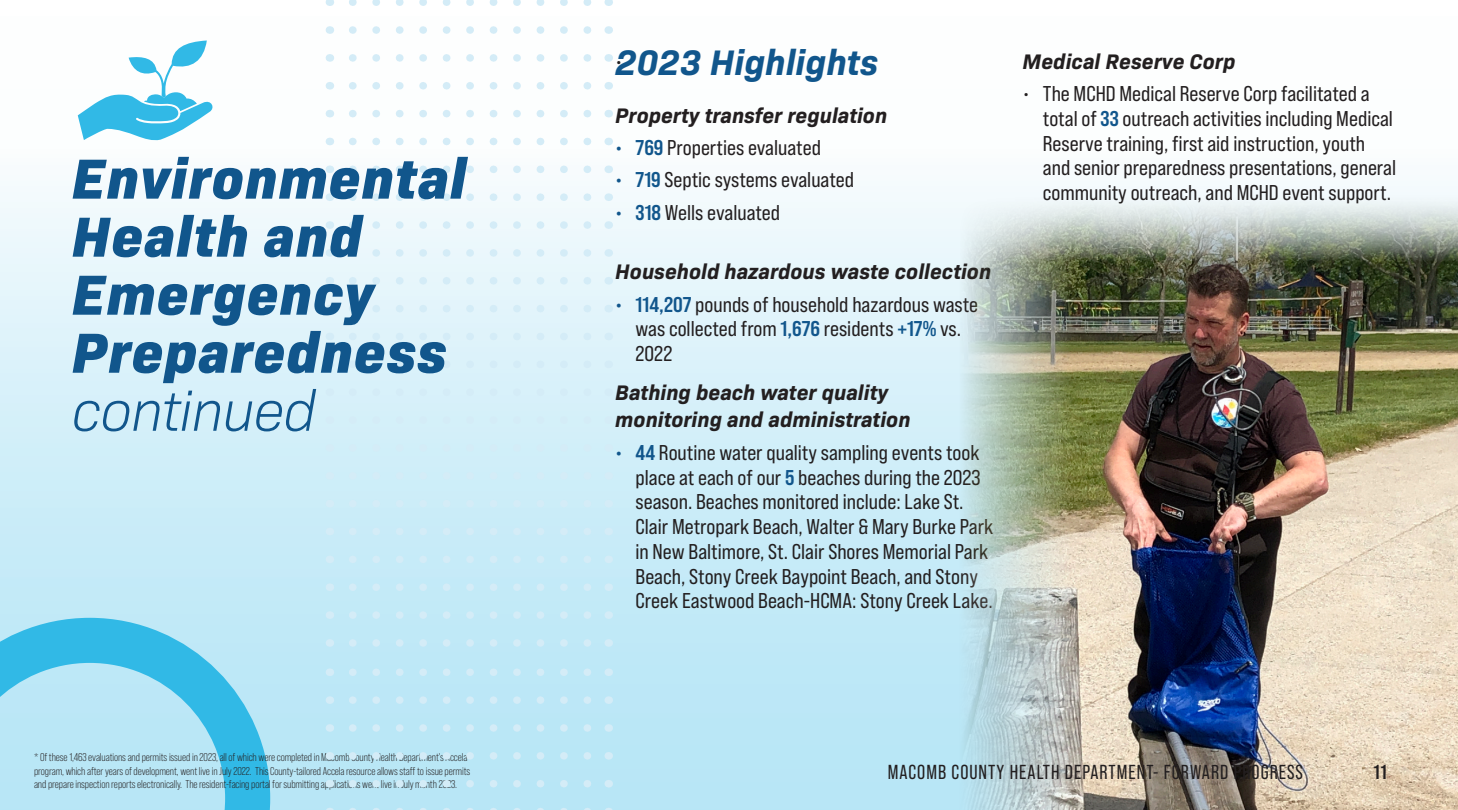
<style>
.page{position:relative;width:1458px;height:810px;background:#fff}
.page>*{position:absolute;margin:0;border:0;box-sizing:border-box;transform-origin:0 0}
.t1{font:italic 800 57.38px/58.1px "Bio Sans";letter-spacing:.02em;color:#11568c}
.t2{font:italic 700 36px "Bio Sans";color:#11568c}
.t3{font:21.38px/24.8px "Bebas Neue Pro Sm E Rg";color:#231f20}
.Paragraph_Style_1{font:italic 700 21.38px/27px "Bio Sans";color:#231f20}
.t4{font:20.25px "Bebas Neue Pro";letter-spacing:.05em;color:#231f20}
.t5{font:700 20.25px "Bebas Neue Pro";color:#231f20}
.t6{font:11.25px/13.5px "Bebas Neue Pro";letter-spacing:-.01em;color:#231f20}
.s1{font-weight:300}
.s2{font-family:"Bebas Neue Pro Sm E Bd";color:#11568c}
</style>
<div class="page">
<div style="left:0;top:148px;width:1458px;height:662px;background:linear-gradient(to bottom,#f3fafd,#b0e3f5)"></div>
<svg style="left:0;top:618px;width:270px;height:192px;background:#90d8f1"></svg>
<svg style="left:78px;top:40px;width:135px;height:101px"></svg>
<img style="left:959px;top:191px;width:499px;height:619px">
<svg style="left:353px;top:0;width:238px;height:6px"></svg>
<svg style="left:353px;top:26px;width:238px;height:8px"></svg>
<svg style="left:353px;top:54px;width:238px;height:8px"></svg>
<svg style="left:353px;top:82px;width:238px;height:8px"></svg>
<svg style="left:353px;top:110px;width:239px;height:7px"></svg>
<svg style="left:353px;top:138px;width:239px;height:7px"></svg>
<svg style="left:353px;top:166px;width:244px;height:7px"></svg>
<svg style="left:353px;top:193px;width:244px;height:8px"></svg>
<svg style="left:353px;top:221px;width:244px;height:8px"></svg>
<svg style="left:353px;top:249px;width:244px;height:8px;background:#e4f4fa"></svg>
<svg style="left:353px;top:277px;width:244px;height:8px;background:#e2f3f9"></svg>
<svg style="left:353px;top:305px;width:244px;height:7px;background:#def1f9"></svg>
<svg style="left:353px;top:333px;width:244px;height:7px;background:#dbf1f9"></svg>
<div style="left:353px;top:361px;width:244px;height:7px;background:#dbf2fa"></div>
<div style="left:353px;top:388px;width:244px;height:8px;background:#d8f1fa"></div>
<div style="left:353px;top:416px;width:244px;height:8px;background:#d4f0f9"></div>
<div style="left:353px;top:444px;width:244px;height:8px;background:#d1eff9"></div>
<div style="left:353px;top:472px;width:244px;height:8px;background:#ceeef9"></div>
<div style="left:353px;top:500px;width:244px;height:7px;background:#ccedf8"></div>
<svg style="left:353px;top:528px;width:244px;height:7px;background:#cbebf7"></svg>
<svg style="left:353px;top:556px;width:244px;height:7px;background:#c9ebf7"></svg>
<svg style="left:353px;top:583px;width:244px;height:8px;background:#c7eaf7"></svg>
<svg style="left:353px;top:611px;width:244px;height:8px;background:#c5e9f7"></svg>
<svg style="left:353px;top:639px;width:244px;height:8px;background:#c4e9f7"></svg>
<svg style="left:353px;top:668px;width:244px;height:8px;background:#c2e8f7"></svg>
<svg style="left:353px;top:696px;width:244px;height:8px;background:#c1e8f7"></svg>
<svg style="left:353px;top:724px;width:244px;height:8px;background:#c0e8f6"></svg>
<svg style="left:353px;top:752px;width:244px;height:8px;background:#bfe8f6"></svg>
<svg style="left:353px;top:780px;width:244px;height:8px;background:#bee7f6"></svg>
<svg style="left:353px;top:808px;width:244px;height:2px"></svg>
<p class="t1" style="left:72px;top:145px;width:396px">Environmental<br>Health and<br>Emergency<br>Preparedness <span class="s1">continued</span></p>
<p class="t6" style="left:34px;top:751px;width:438px">* Of these 1,463 evaluations and permits issued in 2023, all of which were completed in Macomb County Health Department's Accela program, which after years of development, went live in July 2022. This County-tailored Accela resource allows staff to issue permits and prepare inspection reports electronically. The resident-facing portal for submitting applications went live in July month 2023.</p>
<p class="t2" style="left:615px;top:35px;width:265px">2023 Highlights</p>
<p class="t3" style="left:615px;top:48px;width:9px">•</p>
<p class="Paragraph_Style_1" style="left:615px;top:100px;width:273px">Property transfer regulation</p>
<p class="t3" style="left:615px;top:135px;width:207px"><span class="s2">• 769</span> Properties evaluated</p>
<p class="t3" style="left:615px;top:167px;width:240px"><span class="s2">• 719</span> Septic systems evaluated</p>
<p class="t3" style="left:615px;top:200px;width:166px"><span class="s2">• 318</span> Wells evaluated</p>
<p class="Paragraph_Style_1" style="left:615px;top:257px;width:377px">Household hazardous waste collection</p>
<p class="t3" style="left:636px;top:292px;width:344px;text-indent:-20px"><span class="s2">• 114,207</span> pounds of household hazardous waste was collected from <span class="s2">1,676</span> residents <span class="s2">+17%</span> vs.<br>2022</p>
<p class="Paragraph_Style_1" style="left:615px;top:378px;width:297px">Bathing beach water quality monitoring and administration</p>
<p class="t3" style="left:636px;top:440px;width:359px;text-indent:-20px"><span class="s2">• 44</span> Routine water quality sampling events took place at each of our <span class="s2">5</span> beaches during the 2023 season. Beaches monitored include: Lake St.<br>Clair Metropark Beach, Walter &amp; Mary Burke Park in New Baltimore, St. Clair Shores Memorial Park Beach, Stony Creek Baypoint Beach, and Stony Creek Eastwood Beach-HCMA: Stony Creek Lake.</p>
<p class="Paragraph_Style_1" style="left:1023px;top:46px;width:214px">Medical Reserve Corp</p>
<p class="t3" style="left:1043px;top:81px;width:355px;text-indent:-20px">• The MCHD Medical Reserve Corp facilitated a total of <span class="s2">33</span> outreach activities including Medical Reserve training, first aid instruction, youth and senior preparedness presentations, general community outreach, and MCHD event support.</p>
<p class="t4" style="left:888px;top:761px;width:417px">MACOMB COUNTY HEALTH DEPARTMENT- FORWARD PROGRESS</p>
<p class="t5" style="left:1374px;top:761px;width:15px">11</p>
</div>
